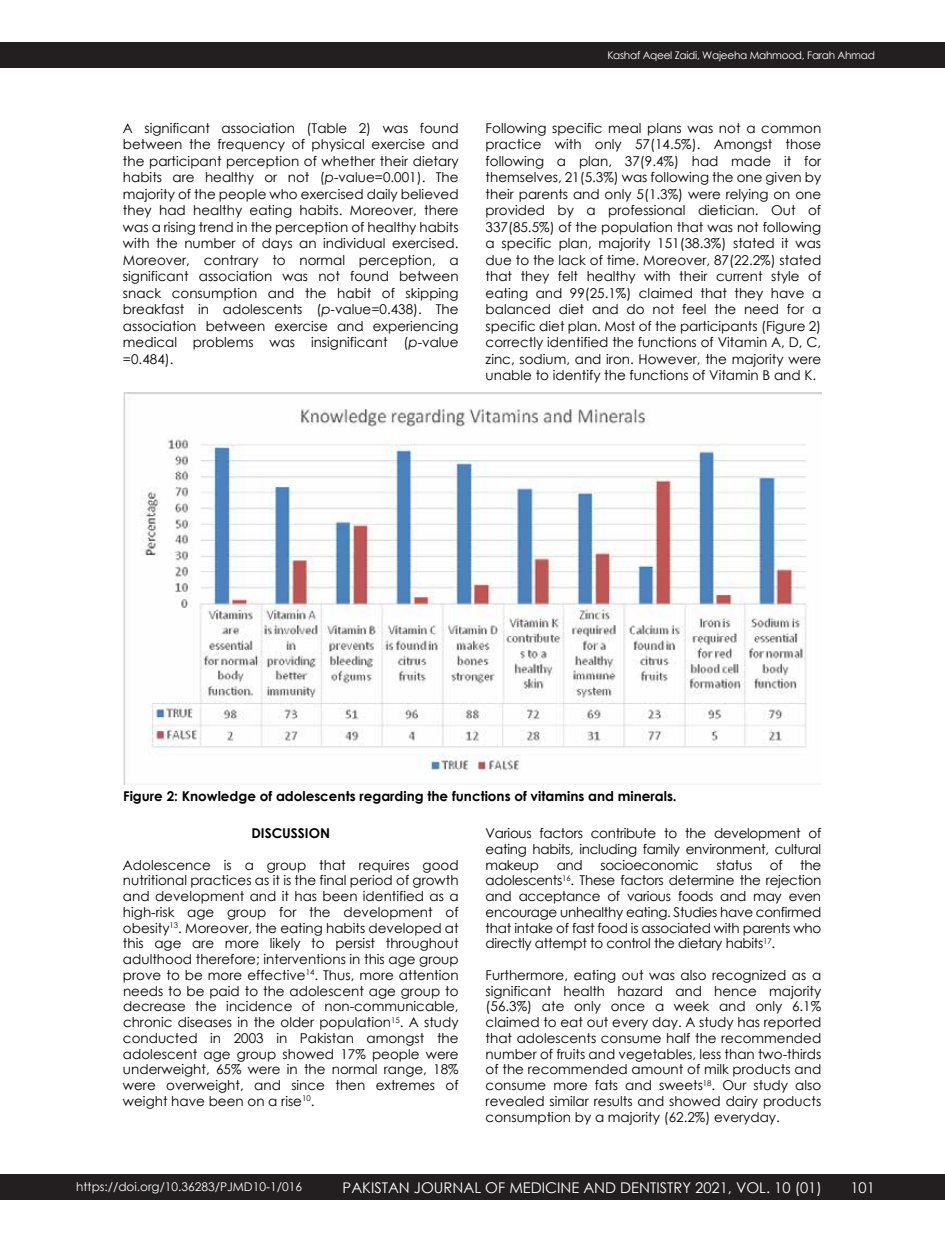
<style>
.page{position:relative;width:945px;height:1242px;background:#fff}
.page>*{position:absolute;margin:0;border:0;box-sizing:border-box;transform-origin:0 0}
.t1{font:14.7px "Century Gothic";color:#fff}
.t2{font:13.5px/15.8px "Century Gothic";color:#000;text-align:justify}
.t3{font:700 13.5px "Century Gothic";color:#000}
.t4{font:13.5px "Century Gothic";letter-spacing:-.02em;color:#000}
.t5{font:12px "Century Gothic";color:#fff}
.t6{font:10.5px "Century Gothic";letter-spacing:-.025em;color:#fff}
.s1{font-style:italic}
</style>
<div class="page">
<div style="left:0;top:42px;width:945px;height:26px;background:#231f20"></div>
<div style="left:0;top:1174px;width:945px;height:26px;background:#231f20"></div>
<img style="left:123px;top:392px;width:698px;height:392px">
<p class="t6" style="left:607px;top:48px;width:269px">Kashaf Aqeel Zaidi, Wajeeha Mahmood, Farah Ahmad</p>
<p class="t2" style="left:123px;top:119px;width:337px;line-height:16.5px">A significant association (Table 2) was found between the frequency of physical exercise and the participant perception of whether their dietary habits are healthy or not (<span class="s1">p</span>-value=0.001). The majority of the people who exercised daily believed they had healthy eating habits. Moreover, there was a rising trend in the perception of healthy habits with the number of days an individual exercised.<br>Moreover, contrary to normal perception, a significant association was not found between snack consumption and the habit of skipping breakfast in adolescents (<span class="s1">p</span>-value=0.438). The association between exercise and experiencing medical problems was insignificant (<span class="s1">p</span>-value =0.484).</p>
<p class="t2" style="left:486px;top:119px;width:337px;line-height:16.5px">Following specific meal plans was not a common practice with only 57(14.5%). Amongst those following a plan, 37(9.4%) had made it for themselves, 21(5.3%) was following the one given by their parents and only 5(1.3%) were relying on one provided by a professional dietician. Out of 337(85.5%) of the population that was not following a specific plan, majority 151(38.3%) stated it was due to the lack of time. Moreover, 87(22.2%) stated that they felt healthy with their current style of eating and 99(25.1%) claimed that they have a balanced diet and do not feel the need for a specific diet plan. Most of the participants (Figure 2) correctly identified the functions of Vitamin A, D, C, zinc, sodium, and iron. However, the majority were unable to identify the functions of Vitamin B and K.</p>
<p class="t3" style="left:123px;top:787px;width:555px">Figure 2: Knowledge of adolescents regarding the functions of vitamins and minerals.</p>
<p class="t3" style="left:252px;top:824px;width:80px">DISCUSSION</p>
<p class="t2" style="left:123px;top:856px;width:337px">Adolescence is a group that requires good nutritional practices as it is the final period of growth and development and it has been identified as a high-risk age group for the development of obesity<sup>13</sup>. Moreover, the eating habits developed at this age are more likely to persist throughout adulthood therefore; interventions in this age group prove to be more effective<sup>14</sup>. Thus, more attention needs to be paid to the adolescent age group to decrease the incidence of non-communicable, chronic diseases in the older population<sup>15</sup>. A study conducted in 2003 in Pakistan amongst the adolescent age group showed 17% people were underweight, 65% were in the normal range, 18% were overweight, and since then extremes of weight have been on a rise<sup>10</sup>.</p>
<p class="t2" style="left:486px;top:825px;width:337px">Various factors contribute to the development of eating habits, including family environment, cultural makeup</p>
<p class="t2" style="left:557px;top:856px;width:28px">and</p>
<p class="t4" style="left:600px;top:856px;width:100px">socioeconomic</p>
<p class="t2" style="left:717px;top:856px;width:37px">status</p>
<p class="t2" style="left:770px;top:856px;width:14px">of</p>
<p class="t2" style="left:486px;top:856px;width:337px;text-indent:315px">the adolescents<sup>16</sup>. These factors determine the rejection and acceptance of various foods and may even encourage unhealthy eating. Studies have confirmed that intake of fast food is associated with parents who directly attempt to control the dietary habits<sup>17</sup>.</p>
<p class="t2" style="left:486px;top:967px;width:337px">Furthermore, eating out was also recognized as a significant health hazard and hence majority (56.3%) ate only once a week and only 6.1% claimed to eat out every day. A study has reported that adolescents consume half the recommended number of fruits and vegetables, less than two-thirds of the recommended amount of milk products and consume more fats and sweets<sup>18</sup>. Our study also revealed similar results and showed dairy products consumption by a majority (62.2%) everyday.</p>
<p class="t5" style="left:76px;top:1179px;width:227px">https://doi.org/10.36283/PJMD10-1/016</p>
<p class="t1" style="left:343px;top:1178px;width:481px">PAKISTAN JOURNAL OF MEDICINE AND DENTISTRY 2021, VOL. 10 (01)</p>
<p class="t1" style="left:850px;top:1178px;width:26px">101</p>
</div>
